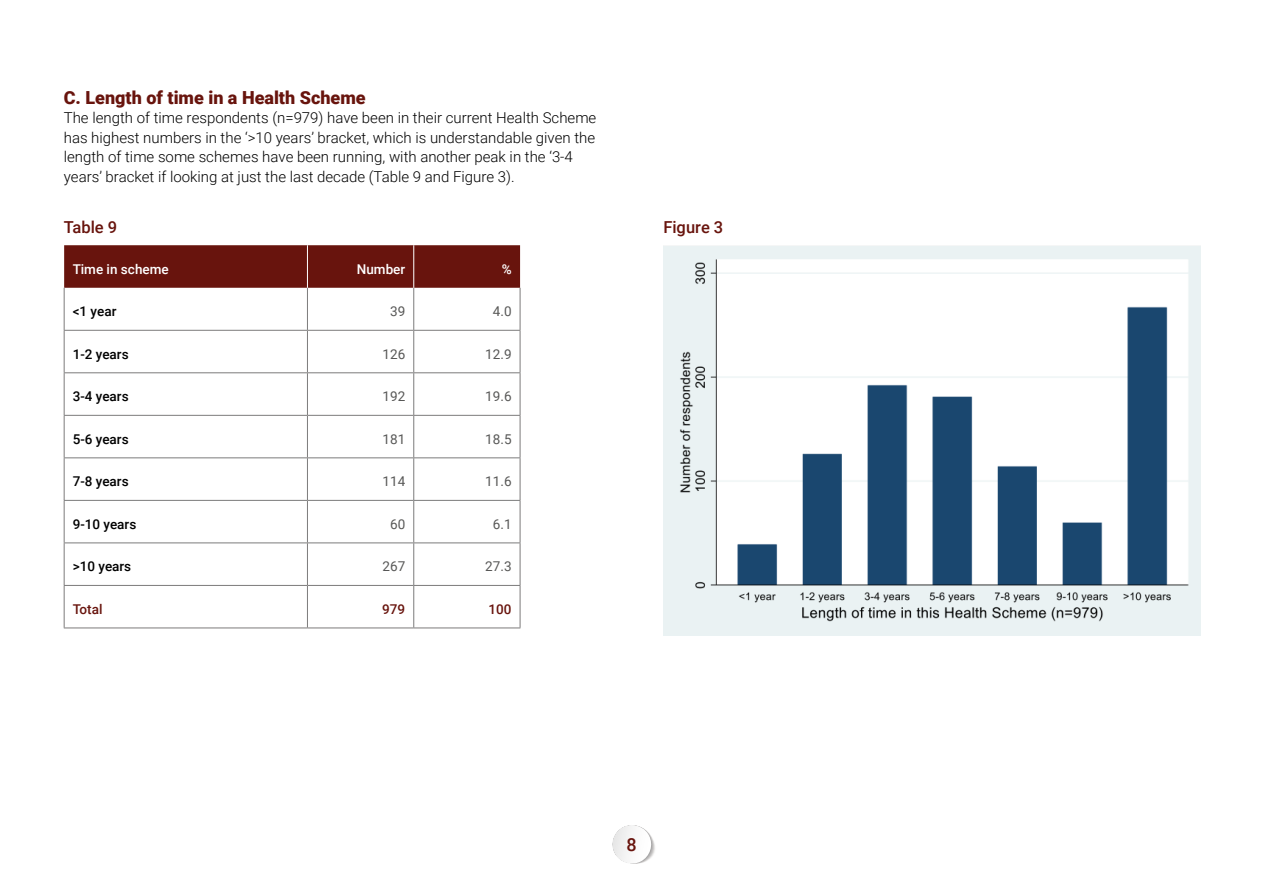
<style>
.page{position:relative;width:1263px;height:893px;background:#fff}
.page>*{position:absolute;margin:0;border:0;box-sizing:border-box;transform-origin:0 0}
.t1{font:900 18px "Roboto";color:#68140d}
.t2{font:500 18px "Roboto";color:#68140d}
.t3{font:500 16.5px "Roboto";color:#68140d}
.t4{font:300 15px/19.5px "Roboto";color:#000}
.t5{font:500 13.5px "Roboto";color:#000}
.t6{font:13.5px "Roboto";color:#575756}
.t7{font:500 13.5px "Roboto";color:#fff}
.t8{font:500 13.5px "Roboto";color:#68140d}
</style>
<div class="page">
<svg style="left:612px;top:825px;width:43px;height:39px"></svg>
<div style="left:64px;top:245px;width:456px;height:43px;background:#68140d"></div>
<hr style="left:64px;top:288px;width:1px;height:42px;background:#7c7b7b">
<hr style="left:307px;top:288px;width:1px;height:42px;background:#7c7b7b">
<hr style="left:413px;top:288px;width:1px;height:42px;background:#7c7b7b">
<hr style="left:520px;top:288px;width:1px;height:42px;background:#7c7b7b">
<hr style="left:64px;top:330px;width:243px;height:1px;background:#7c7b7b">
<hr style="left:64px;top:331px;width:1px;height:41px;background:#7c7b7b">
<hr style="left:307px;top:330px;width:107px;height:1px;background:#7c7b7b">
<hr style="left:307px;top:331px;width:1px;height:41px;background:#7c7b7b">
<hr style="left:414px;top:330px;width:106px;height:1px;background:#7c7b7b">
<hr style="left:413px;top:331px;width:1px;height:41px;background:#7c7b7b">
<hr style="left:520px;top:331px;width:1px;height:41px;background:#7c7b7b">
<hr style="left:64px;top:372px;width:243px;height:1px;background:#7c7b7b">
<hr style="left:64px;top:373px;width:1px;height:42px;background:#7c7b7b">
<hr style="left:307px;top:372px;width:107px;height:1px;background:#7c7b7b">
<hr style="left:307px;top:373px;width:1px;height:42px;background:#7c7b7b">
<hr style="left:414px;top:372px;width:106px;height:1px;background:#7c7b7b">
<hr style="left:413px;top:373px;width:1px;height:42px;background:#7c7b7b">
<hr style="left:520px;top:373px;width:1px;height:42px;background:#7c7b7b">
<hr style="left:64px;top:415px;width:243px;height:1px;background:#7c7b7b">
<hr style="left:64px;top:416px;width:1px;height:41px;background:#7c7b7b">
<hr style="left:307px;top:415px;width:107px;height:1px;background:#7c7b7b">
<hr style="left:307px;top:416px;width:1px;height:41px;background:#7c7b7b">
<hr style="left:414px;top:415px;width:106px;height:1px;background:#7c7b7b">
<hr style="left:413px;top:416px;width:1px;height:41px;background:#7c7b7b">
<hr style="left:520px;top:416px;width:1px;height:41px;background:#7c7b7b">
<hr style="left:64px;top:457px;width:243px;height:1px;background:#7c7b7b">
<hr style="left:64px;top:458px;width:1px;height:42px;background:#7c7b7b">
<hr style="left:307px;top:457px;width:107px;height:1px;background:#7c7b7b">
<hr style="left:307px;top:458px;width:1px;height:42px;background:#7c7b7b">
<hr style="left:414px;top:457px;width:106px;height:1px;background:#7c7b7b">
<hr style="left:413px;top:458px;width:1px;height:42px;background:#7c7b7b">
<hr style="left:520px;top:458px;width:1px;height:42px;background:#7c7b7b">
<hr style="left:64px;top:500px;width:243px;height:1px;background:#7c7b7b">
<hr style="left:64px;top:501px;width:1px;height:41px;background:#7c7b7b">
<hr style="left:307px;top:500px;width:107px;height:1px;background:#7c7b7b">
<hr style="left:307px;top:501px;width:1px;height:41px;background:#7c7b7b">
<hr style="left:414px;top:500px;width:106px;height:1px;background:#7c7b7b">
<hr style="left:413px;top:501px;width:1px;height:41px;background:#7c7b7b">
<hr style="left:520px;top:501px;width:1px;height:41px;background:#7c7b7b">
<hr style="left:64px;top:542px;width:243px;height:1px;background:#7c7b7b">
<hr style="left:64px;top:543px;width:1px;height:42px;background:#7c7b7b">
<hr style="left:307px;top:542px;width:107px;height:1px;background:#7c7b7b">
<hr style="left:307px;top:543px;width:1px;height:42px;background:#7c7b7b">
<hr style="left:414px;top:542px;width:106px;height:1px;background:#7c7b7b">
<hr style="left:413px;top:543px;width:1px;height:42px;background:#7c7b7b">
<hr style="left:520px;top:543px;width:1px;height:42px;background:#7c7b7b">
<hr style="left:64px;top:585px;width:243px;height:1px;background:#7c7b7b">
<hr style="left:64px;top:586px;width:1px;height:42px;background:#7c7b7b">
<hr style="left:307px;top:585px;width:107px;height:1px;background:#7c7b7b">
<hr style="left:307px;top:586px;width:1px;height:42px;background:#7c7b7b">
<hr style="left:414px;top:585px;width:106px;height:1px;background:#7c7b7b">
<hr style="left:413px;top:586px;width:1px;height:42px;background:#7c7b7b">
<hr style="left:520px;top:586px;width:1px;height:42px;background:#7c7b7b">
<hr style="left:64px;top:628px;width:243px;height:1px;background:#7c7b7b">
<hr style="left:307px;top:628px;width:107px;height:1px;background:#7c7b7b">
<hr style="left:414px;top:628px;width:106px;height:1px;background:#7c7b7b">
<hr style="left:307px;top:245px;width:1px;height:43px;background:#fff">
<hr style="left:413px;top:245px;width:1px;height:43px;background:#fff">
<img style="left:663px;top:245px;width:537px;height:390px">
<p class="t1" style="left:64px;top:85px;width:303px">C. Length of time in a Health Scheme</p>
<p class="t4" style="left:64px;top:108px;width:534px">The length of time respondents (n=979) have been in their current Health Scheme has highest numbers in the ‘&gt;10 years’ bracket, which is understandable given the length of time some schemes have been running, with another peak in the ‘3-4 years’ bracket if looking at just the last decade (Table 9 and Figure 3).</p>
<p class="t3" style="left:64px;top:216px;width:55px">Table 9</p>
<p class="t3" style="left:663px;top:216px;width:61px">Figure 3</p>
<p class="t7" style="left:73px;top:259px;width:98px">Time in scheme</p>
<p class="t7" style="left:357px;top:259px;width:50px">Number</p>
<p class="t7" style="left:502px;top:259px;width:11px">%</p>
<p class="t5" style="left:73px;top:302px;width:45px">&lt;1 year</p>
<p class="t6" style="left:390px;top:302px;width:17px">39</p>
<p class="t6" style="left:493px;top:302px;width:20px">4.0</p>
<p class="t5" style="left:73px;top:344px;width:57px">1-2 years</p>
<p class="t6" style="left:382px;top:344px;width:24px">126</p>
<p class="t6" style="left:485px;top:344px;width:28px">12.9</p>
<p class="t5" style="left:73px;top:387px;width:57px">3-4 years</p>
<p class="t6" style="left:382px;top:387px;width:24px">192</p>
<p class="t6" style="left:485px;top:387px;width:28px">19.6</p>
<p class="t5" style="left:73px;top:429px;width:57px">5-6 years</p>
<p class="t6" style="left:382px;top:429px;width:24px">181</p>
<p class="t6" style="left:485px;top:429px;width:28px">18.5</p>
<p class="t5" style="left:73px;top:472px;width:57px">7-8 years</p>
<p class="t6" style="left:382px;top:472px;width:24px">114</p>
<p class="t6" style="left:485px;top:472px;width:28px">11.6</p>
<p class="t5" style="left:73px;top:514px;width:65px">9-10 years</p>
<p class="t6" style="left:390px;top:514px;width:17px">60</p>
<p class="t6" style="left:493px;top:514px;width:20px">6.1</p>
<p class="t5" style="left:73px;top:557px;width:60px">&gt;10 years</p>
<p class="t6" style="left:383px;top:557px;width:24px">267</p>
<p class="t6" style="left:485px;top:557px;width:28px">27.3</p>
<p class="t8" style="left:73px;top:599px;width:31px">Total</p>
<p class="t8" style="left:382px;top:599px;width:25px">979</p>
<p class="t8" style="left:489px;top:599px;width:25px">100</p>
<p class="t2" style="left:627px;top:832px;width:12px">8</p>
</div>
